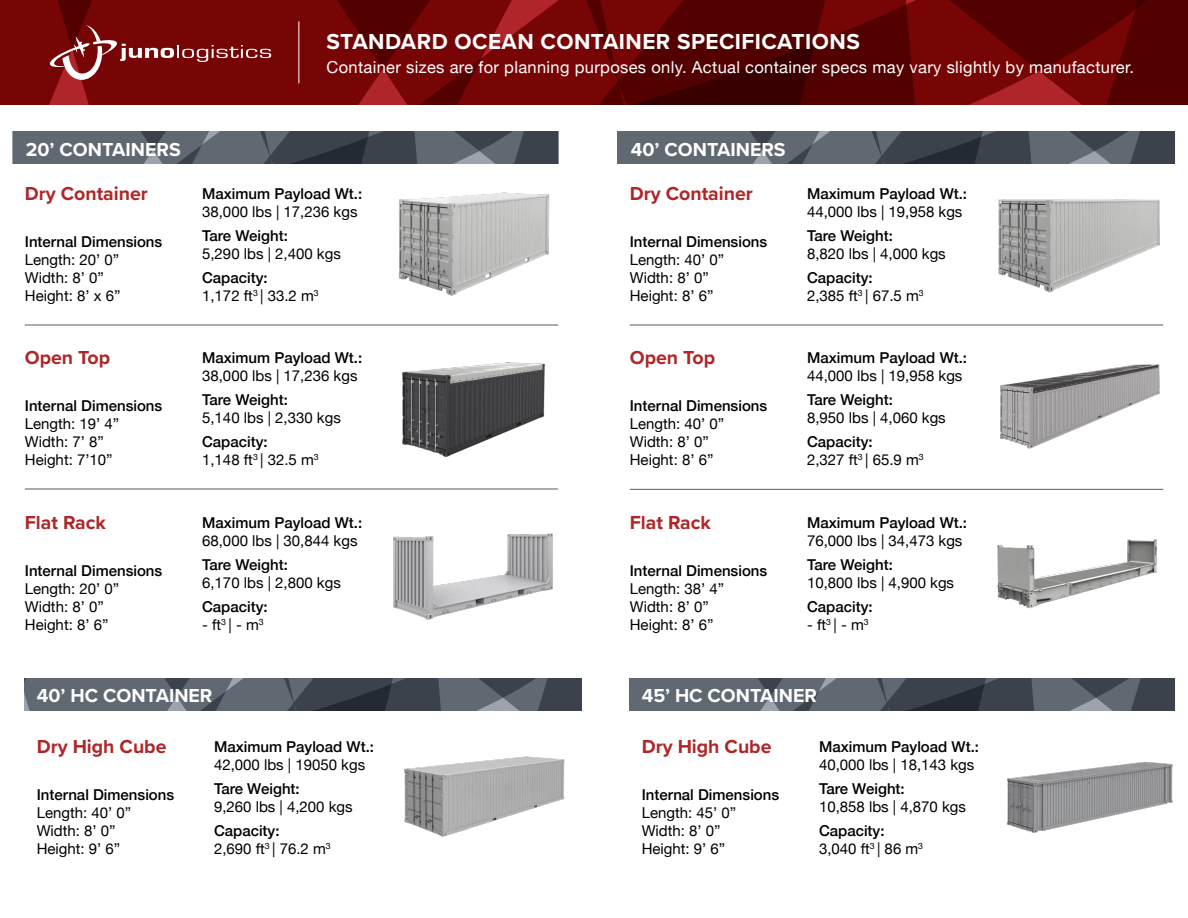
<style>
.page{position:relative;width:1188px;height:918px;background:#fff}
.page>*{position:absolute;margin:0;border:0;box-sizing:border-box;transform-origin:0 0}
.t1{font:700 22.5px "Proxima Nova";letter-spacing:.02em;color:#fff}
.t2{font:700 19.5px "Proxima Nova";color:#af2628}
.t3{font:700 19.5px "Proxima Nova";color:#fff}
.t4{font:16.5px "Helvetica Neue";letter-spacing:.02em;color:#fff}
.t5{font:15px/18px "Helvetica Neue";color:#000}
.t6{font:500 15px "Helvetica Neue";color:#000}
.s1{font-weight:500}
</style>
<div class="page">
<svg style="left:271px;top:0;width:917px;height:105px;background:#670404"></svg>
<svg style="left:0;top:0;width:271px;height:105px;background:#7f1213"></svg>
<hr style="left:298px;top:21px;width:1px;height:62px;background:#fff">
<img style="left:399px;top:192px;width:151px;height:104px">
<img style="left:402px;top:362px;width:143px;height:95px">
<img style="left:393px;top:533px;width:160px;height:87px">
<img style="left:998px;top:199px;width:162px;height:94px">
<img style="left:1000px;top:364px;width:160px;height:85px">
<img style="left:997px;top:539px;width:160px;height:70px">
<svg style="left:13px;top:131px;width:545px;height:33px;background:#525963"></svg>
<svg style="left:618px;top:131px;width:557px;height:33px;background:#525963"></svg>
<img style="left:1007px;top:762px;width:166px;height:71px">
<svg style="left:630px;top:678px;width:545px;height:33px;background:#525963"></svg>
<img style="left:404px;top:756px;width:161px;height:81px">
<svg style="left:25px;top:678px;width:557px;height:33px;background:#525a64"></svg>
<hr style="left:25px;top:325px;width:533px;height:1px;background:#585959">
<hr style="left:630px;top:325px;width:533px;height:1px;background:#585959">
<hr style="left:630px;top:489px;width:533px;height:1px;background:#585959">
<hr style="left:25px;top:489px;width:533px;height:1px;background:#585959">
<h1 class="t1" style="left:327px;top:25px;width:535px">STANDARD OCEAN CONTAINER SPECIFICATIONS</h1>
<p class="t4" style="left:327px;top:56px;width:809px">Container sizes are for planning purposes only. Actual container specs may vary slightly by manufacturer.</p>
<h2 class="t3" style="left:26px;top:135px;width:156px">20’ CONTAINERS</h2>
<h2 class="t3" style="left:631px;top:135px;width:156px">40’ CONTAINERS</h2>
<h2 class="t2" style="left:25px;top:179px;width:125px">Dry Container</h2>
<h2 class="t2" style="left:630px;top:179px;width:125px">Dry Container</h2>
<p class="t6" style="left:202px;top:182px;width:162px">Maximum Payload Wt.:</p>
<p class="t5" style="left:202px;top:204px;width:157px">38,000 lbs | 17,236 kgs</p>
<p class="t6" style="left:202px;top:224px;width:87px">Tare Weight:</p>
<p class="t5" style="left:202px;top:246px;width:140px">5,290 lbs | 2,400 kgs</p>
<p class="t5" style="left:202px;top:270px;width:118px"><span class="s1">Capacity:<br></span>1,172 ft<sup>3</sup> | 33.2 m<sup>3</sup></p>
<p class="t6" style="left:630px;top:230px;width:139px">Internal Dimensions</p>
<p class="t5" style="left:630px;top:252px;width:96px">Length: 40’ 0”<br>Width: 8’ 0”<br>Height: 8’ 6”</p>
<p class="t6" style="left:25px;top:230px;width:139px">Internal Dimensions</p>
<p class="t5" style="left:25px;top:252px;width:97px">Length: 20’ 0”<br>Width: 8’ 0”<br>Height: 8’ x 6”</p>
<h2 class="t2" style="left:25px;top:343px;width:87px">Open Top</h2>
<p class="t6" style="left:25px;top:394px;width:139px">Internal Dimensions</p>
<p class="t5" style="left:25px;top:416px;width:96px">Length: 19’ 4”<br>Width: 7’ 8”<br>Height: 7’10”</p>
<h2 class="t2" style="left:25px;top:508px;width:83px">Flat Rack</h2>
<p class="t6" style="left:25px;top:559px;width:139px">Internal Dimensions</p>
<p class="t5" style="left:25px;top:581px;width:96px">Length: 20’ 0”<br>Width: 8’ 0”<br>Height: 8’ 6”</p>
<p class="t6" style="left:202px;top:346px;width:162px">Maximum Payload Wt.:</p>
<p class="t5" style="left:202px;top:368px;width:157px">38,000 lbs | 17,236 kgs</p>
<p class="t6" style="left:202px;top:388px;width:87px">Tare Weight:</p>
<p class="t5" style="left:202px;top:410px;width:140px">5,140 lbs | 2,330 kgs</p>
<p class="t5" style="left:202px;top:434px;width:118px"><span class="s1">Capacity:<br></span>1,148 ft<sup>3</sup> | 32.5 m<sup>3</sup></p>
<p class="t6" style="left:202px;top:511px;width:162px">Maximum Payload Wt.:</p>
<p class="t5" style="left:202px;top:533px;width:157px">68,000 lbs | 30,844 kgs</p>
<p class="t6" style="left:202px;top:553px;width:87px">Tare Weight:</p>
<p class="t5" style="left:202px;top:575px;width:140px">6,170 lbs | 2,800 kgs</p>
<p class="t6" style="left:202px;top:595px;width:67px">Capacity:</p>
<p class="t5" style="left:202px;top:617px;width:63px">- ft<sup>3</sup> | - m<sup>3</sup></p>
<h2 class="t2" style="left:630px;top:343px;width:87px">Open Top</h2>
<p class="t6" style="left:630px;top:394px;width:139px">Internal Dimensions</p>
<p class="t5" style="left:630px;top:416px;width:96px">Length: 40’ 0”<br>Width: 8’ 0”<br>Height: 8’ 6”</p>
<h2 class="t2" style="left:630px;top:508px;width:83px">Flat Rack</h2>
<p class="t6" style="left:630px;top:559px;width:139px">Internal Dimensions</p>
<p class="t5" style="left:630px;top:581px;width:96px">Length: 38’ 4”<br>Width: 8’ 0”<br>Height: 8’ 6”</p>
<p class="t6" style="left:807px;top:182px;width:162px">Maximum Payload Wt.:</p>
<p class="t5" style="left:807px;top:204px;width:157px">44,000 lbs | 19,958 kgs</p>
<p class="t6" style="left:807px;top:224px;width:87px">Tare Weight:</p>
<p class="t5" style="left:807px;top:246px;width:140px">8,820 lbs | 4,000 kgs</p>
<p class="t5" style="left:807px;top:270px;width:118px"><span class="s1">Capacity:<br></span>2,385 ft<sup>3</sup> | 67.5 m<sup>3</sup></p>
<p class="t6" style="left:807px;top:346px;width:162px">Maximum Payload Wt.:</p>
<p class="t5" style="left:807px;top:368px;width:157px">44,000 lbs | 19,958 kgs</p>
<p class="t6" style="left:807px;top:388px;width:87px">Tare Weight:</p>
<p class="t5" style="left:807px;top:410px;width:140px">8,950 lbs | 4,060 kgs</p>
<p class="t5" style="left:807px;top:434px;width:118px"><span class="s1">Capacity:<br></span>2,327 ft<sup>3</sup> | 65.9 m<sup>3</sup></p>
<p class="t6" style="left:807px;top:511px;width:162px">Maximum Payload Wt.:</p>
<p class="t5" style="left:807px;top:533px;width:157px">76,000 lbs | 34,473 kgs</p>
<p class="t6" style="left:807px;top:553px;width:87px">Tare Weight:</p>
<p class="t5" style="left:807px;top:575px;width:149px">10,800 lbs | 4,900 kgs</p>
<p class="t6" style="left:807px;top:595px;width:67px">Capacity:</p>
<p class="t5" style="left:807px;top:617px;width:63px">- ft<sup>3</sup> | - m<sup>3</sup></p>
<h2 class="t3" style="left:37px;top:681px;width:177px">40’ HC CONTAINER</h2>
<h2 class="t2" style="left:37px;top:732px;width:131px">Dry High Cube</h2>
<p class="t6" style="left:214px;top:735px;width:162px">Maximum Payload Wt.:</p>
<p class="t5" style="left:214px;top:757px;width:153px">42,000 lbs | 19050 kgs</p>
<p class="t6" style="left:214px;top:777px;width:87px">Tare Weight:</p>
<p class="t5" style="left:214px;top:799px;width:140px">9,260 lbs | 4,200 kgs</p>
<p class="t5" style="left:214px;top:823px;width:118px"><span class="s1">Capacity:<br></span>2,690 ft<sup>3</sup> | 76.2 m<sup>3</sup></p>
<p class="t6" style="left:37px;top:783px;width:139px">Internal Dimensions</p>
<p class="t5" style="left:37px;top:805px;width:96px">Length: 40’ 0”<br>Width: 8’ 0”<br>Height: 9’ 6”</p>
<h2 class="t3" style="left:642px;top:681px;width:177px">45’ HC CONTAINER</h2>
<h2 class="t2" style="left:642px;top:732px;width:131px">Dry High Cube</h2>
<p class="t6" style="left:819px;top:735px;width:162px">Maximum Payload Wt.:</p>
<p class="t5" style="left:819px;top:757px;width:157px">40,000 lbs | 18,143 kgs</p>
<p class="t6" style="left:819px;top:777px;width:87px">Tare Weight:</p>
<p class="t5" style="left:819px;top:799px;width:149px">10,858 lbs | 4,870 kgs</p>
<p class="t5" style="left:819px;top:823px;width:106px"><span class="s1">Capacity:<br></span>3,040 ft<sup>3</sup> | 86 m<sup>3</sup></p>
<p class="t6" style="left:642px;top:783px;width:139px">Internal Dimensions</p>
<p class="t5" style="left:642px;top:805px;width:96px">Length: 45’ 0”<br>Width: 8’ 0”<br>Height: 9’ 6”</p>
</div>
